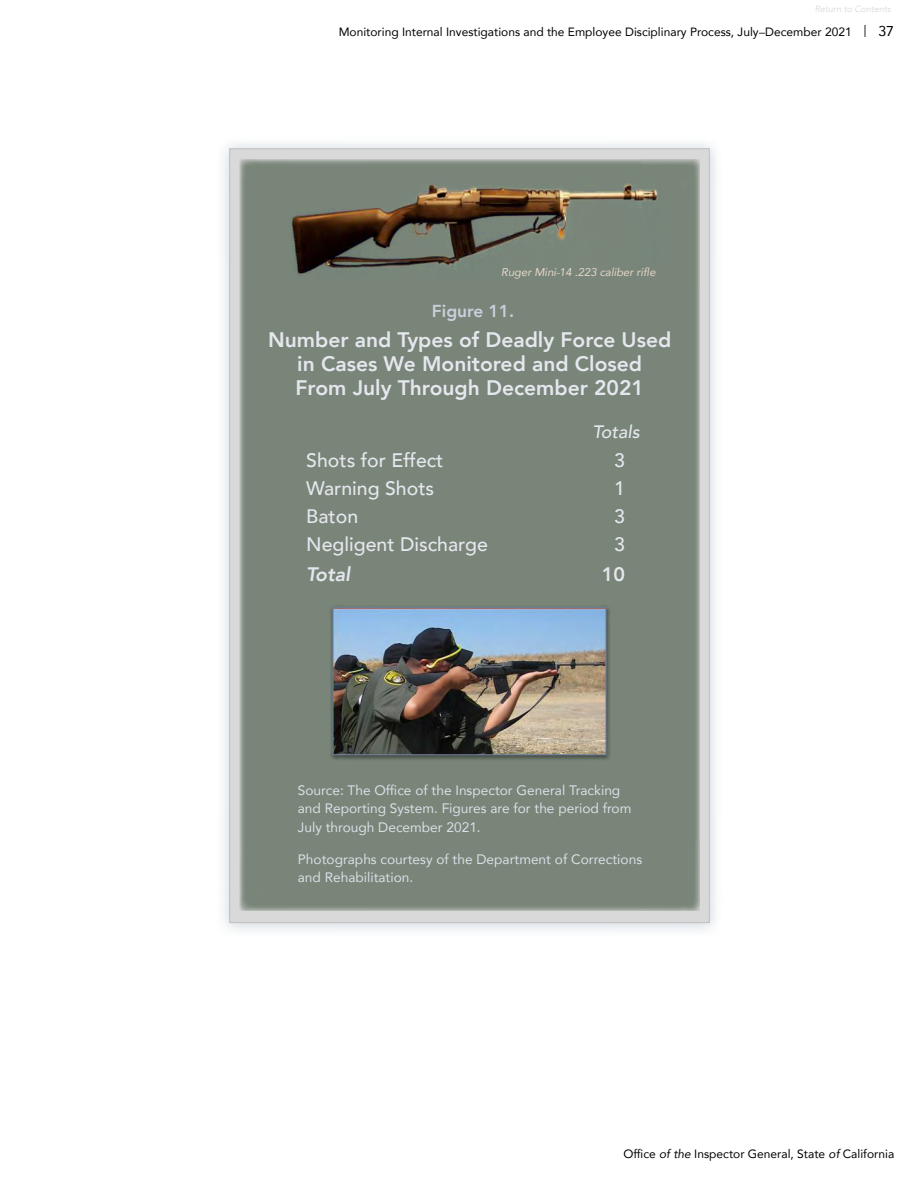
<style>
.page{position:relative;width:918px;height:1188px;background:#fff}
.page>*{position:absolute;margin:0;border:0;box-sizing:border-box;transform-origin:0 0}
.t1{font:800 21px/24px "Avenir";color:#e5e7ee;text-align:center}
.t2{font:500 19.5px "Avenir";color:#e5e7ee}
.t3{font:italic 800 19.5px "Avenir";color:#e5e7ee}
.t4{font:800 19.5px "Avenir";color:#e5e7ee}
.t5{font:italic 500 18px "Avenir";color:#e5e7ee}
.t6{font:800 17.25px "Avenir";color:#c9d0dd}
.t7{font:13.65px/18.6px "Avenir";color:#dbdfe8}
.t8{font:12px "Avenir";color:#000}
.t9{font:12px "Avenir";color:#000101}
.t10{font:italic 11.25px "Avenir";color:#e7d7c9}
.t11{font:italic 300 9px "Avenir";color:#dad6d6}
.s1{font-size:14.25px}
.s2{font-style:italic}
</style>
<div class="page">
<div style="left:215px;top:135px;width:510px;height:804px;background:#406180;opacity:.25"></div>
<div style="left:229px;top:149px;width:481px;height:774px;background:#d9d9d9;border:1px solid #bdbebd"></div>
<div style="left:240px;top:159px;width:460px;height:752px;background:#788578"></div>
<img style="left:291px;top:183px;width:367px;height:92px">
<div style="left:329px;top:604px;width:282px;height:156px;background:#000;opacity:.4"></div>
<img style="left:335px;top:609px;width:269px;height:144px">
<div style="left:333px;top:607px;width:273px;height:148px;border:1px solid #6f819f"></div>
<p class="t11" style="left:815px;top:4px;width:78px">Return to Contents</p>
<p class="t8" style="left:339px;top:22px;width:557px">Monitoring Internal Investigations and the Employee Disciplinary Process, July–December 2021 | <span class="s1">37</span></p>
<p class="t10" style="left:501px;top:265px;width:156px">Ruger Mini-14 .223 caliber rifle</p>
<p class="t6" style="left:432px;top:297px;width:84px">Figure 11.</p>
<h1 class="t1" style="left:268px;top:328px;width:405px">Number and Types of Deadly Force Used in Cases We Monitored and Closed<br>From July Through December 2021</h1>
<h3 class="t5" style="left:593px;top:421px;width:49px">Totals</h3>
<h2 class="t2" style="left:306px;top:444px;width:139px">Shots for Effect</h2>
<h2 class="t2" style="left:614px;top:444px;width:12px">3</h2>
<h2 class="t2" style="left:306px;top:472px;width:130px">Warning Shots</h2>
<h2 class="t2" style="left:614px;top:472px;width:12px">1</h2>
<h2 class="t2" style="left:306px;top:500px;width:54px">Baton</h2>
<h2 class="t2" style="left:614px;top:500px;width:12px">3</h2>
<h2 class="t2" style="left:306px;top:528px;width:183px">Negligent Discharge</h2>
<h2 class="t2" style="left:614px;top:528px;width:12px">3</h2>
<h2 class="t3" style="left:306px;top:563px;width:46px">Total</h2>
<h2 class="t4" style="left:602px;top:559px;width:25px">10</h2>
<p class="t7" style="left:298px;top:780px;width:335px">Source: The Office of the Inspector General Tracking and Reporting System. Figures are for the period from<br>July through December 2021.</p>
<p class="t7" style="left:298px;top:849px;width:346px">Photographs courtesy of the Department of Corrections and Rehabilitation.</p>
<p class="t9" style="left:623px;top:1144px;width:272px">Office <span class="s2">of the</span> Inspector General, State <span class="s2">of</span> California</p>
</div>
